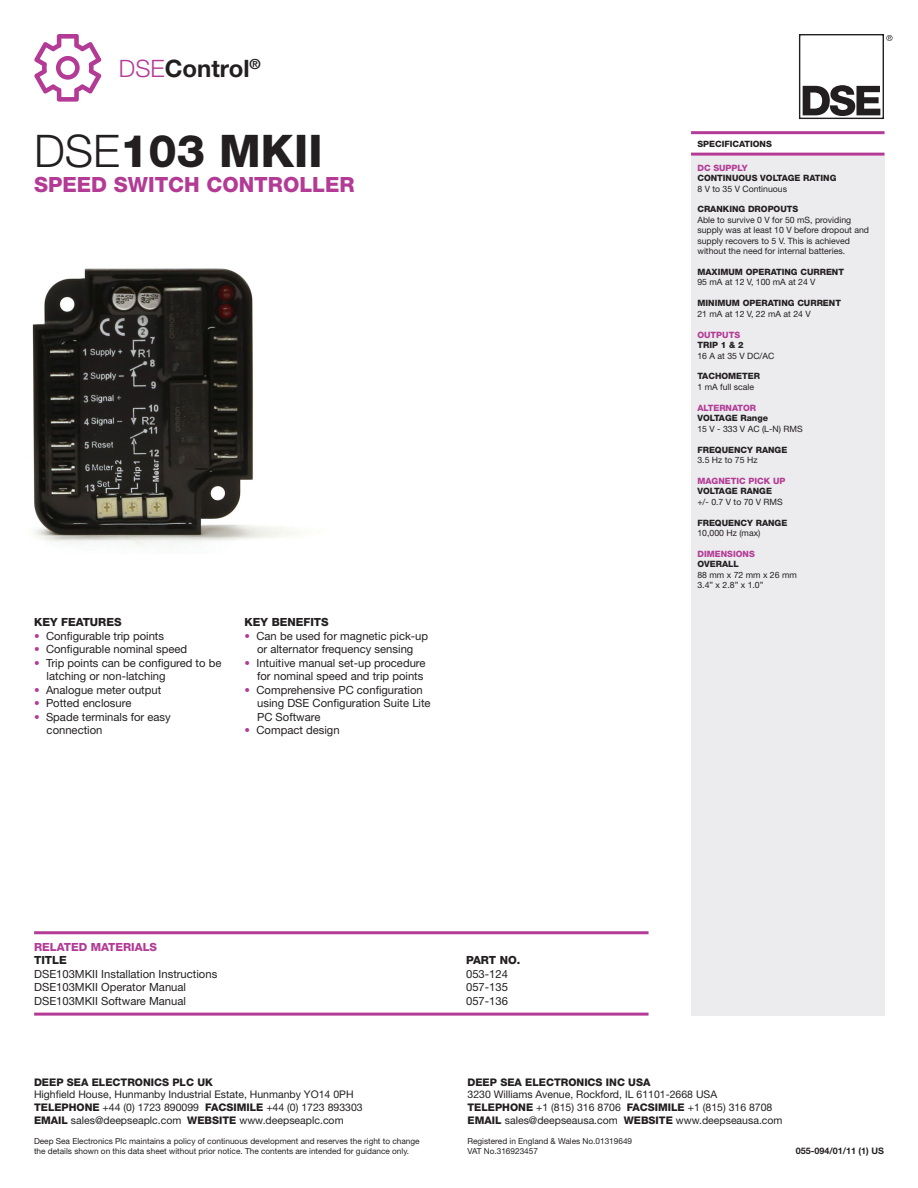
<style>
.page{position:relative;width:918px;height:1188px;background:#fff}
.page>*{position:absolute;margin:0;border:0;box-sizing:border-box;transform-origin:0 0}
.t1{font:800 45px "Helvetica Neue";color:#231f20}
.t2{font:700 24px "Helvetica Neue";color:#231f20}
.t3{font:800 21px "Helvetica Neue";color:#b33b96}
.t4{font:11.25px/13.5px "Helvetica Neue";color:#231f20}
.t5{font:800 11.25px "Helvetica Neue";color:#231f20}
.t6{font:800 11.25px "Helvetica Neue";color:#b33b96}
.t7{font:10.5px "Helvetica Neue";color:#231f20}
.t8{font:800 10.5px "Helvetica Neue";color:#231f20}
.t9{font:700 9px "Helvetica Neue";color:#231f20}
.t10{font:8.7px "Helvetica Neue";color:#231f20}
.t11{font:800 8.7px "Helvetica Neue";color:#231f20}
.t12{font:800 8.7px "Helvetica Neue";color:#b33b96}
.t13{font:8.25px/9.9px "Helvetica Neue";color:#231f20}
.s1{font-weight:300;color:#b33b96}
.s2{font-weight:300}
.s3{color:#b33b96}
.s4{font-weight:800}
</style>
<div class="page">
<svg style="left:799px;top:34px;width:94px;height:85px"></svg>
<svg style="left:34px;top:34px;width:67px;height:68px"></svg>
<img style="left:32px;top:268px;width:265px;height:281px">
<div style="left:691px;top:156px;width:194px;height:860px;background:#ececee"></div>
<hr style="left:691px;top:131px;width:194px;height:3px;background:#b33b96">
<hr style="left:691px;top:153px;width:194px;height:3px;background:#b33b96">
<hr style="left:34px;top:931px;width:615px;height:3px;background:#b33b96">
<hr style="left:34px;top:1013px;width:615px;height:3px;background:#b33b96">
<p class="t2" style="left:119px;top:53px;width:143px"><span class="s1">DSE</span>Control<sup>®</sup></p>
<p class="t1" style="left:34px;top:124px;width:290px"><span class="s2">DSE</span>103 MKII</p>
<p class="t3" style="left:34px;top:172px;width:322px">SPEED SWITCH CONTROLLER</p>
<p class="t5" style="left:34px;top:615px;width:89px">KEY FEATURES</p>
<p class="t4" style="left:34px;top:629px;width:132px"><span class="s3">•</span> Configurable trip points</p>
<p class="t4" style="left:34px;top:642px;width:155px"><span class="s3">•</span> Configurable nominal speed</p>
<p class="t4" style="left:47px;top:656px;width:176px;text-indent:-13px"><span class="s3">•</span> Trip points can be configured to be latching or non-latching</p>
<p class="t4" style="left:34px;top:683px;width:129px"><span class="s3">•</span> Analogue meter output</p>
<p class="t4" style="left:34px;top:696px;width:99px"><span class="s3">•</span> Potted enclosure</p>
<p class="t4" style="left:47px;top:710px;width:126px;text-indent:-13px"><span class="s3">•</span> Spade terminals for easy connection</p>
<p class="t5" style="left:245px;top:615px;width:86px">KEY BENEFITS</p>
<p class="t4" style="left:245px;top:629px;width:185px"><span class="s3">•</span> Can be used for magnetic pick-up</p>
<p class="t4" style="left:257px;top:642px;width:158px">or alternator frequency sensing</p>
<p class="t4" style="left:245px;top:656px;width:182px"><span class="s3">•</span> Intuitive manual set-up procedure</p>
<p class="t4" style="left:257px;top:669px;width:168px">for nominal speed and trip points</p>
<p class="t4" style="left:245px;top:683px;width:180px"><span class="s3">•</span> Comprehensive PC configuration</p>
<p class="t4" style="left:257px;top:696px;width:175px">using DSE Configuration Suite Lite</p>
<p class="t4" style="left:257px;top:710px;width:65px">PC Software</p>
<p class="t4" style="left:245px;top:723px;width:97px"><span class="s3">•</span> Compact design</p>
<p class="t6" style="left:34px;top:940px;width:124px">RELATED MATERIALS</p>
<p class="t5" style="left:34px;top:954px;width:34px">TITLE</p>
<p class="t5" style="left:466px;top:954px;width:56px">PART NO.</p>
<p class="t4" style="left:34px;top:967px;width:185px">DSE103MKII Installation Instructions</p>
<p class="t4" style="left:466px;top:967px;width:43px">053-124</p>
<p class="t4" style="left:34px;top:981px;width:153px">DSE103MKII Operator Manual</p>
<p class="t4" style="left:466px;top:981px;width:43px">057-135</p>
<p class="t4" style="left:34px;top:994px;width:153px">DSE103MKII Software Manual</p>
<p class="t4" style="left:466px;top:994px;width:43px">057-136</p>
<p class="t11" style="left:697px;top:138px;width:76px">SPECIFICATIONS</p>
<p class="t12" style="left:697px;top:162px;width:52px">DC SUPPLY</p>
<p class="t11" style="left:697px;top:173px;width:141px">CONTINUOUS VOLTAGE RATING</p>
<p class="t10" style="left:697px;top:183px;width:91px">8 V to 35 V Continuous</p>
<p class="t11" style="left:697px;top:204px;width:102px">CRANKING DROPOUTS</p>
<p class="t10" style="left:697px;top:215px;width:155px">Able to survive 0 V for 50 mS, providing</p>
<p class="t10" style="left:697px;top:225px;width:173px">supply was at least 10 V before dropout and</p>
<p class="t10" style="left:697px;top:235px;width:154px">supply recovers to 5 V. This is achieved</p>
<p class="t10" style="left:697px;top:246px;width:149px">without the need for internal batteries.</p>
<p class="t11" style="left:697px;top:267px;width:148px">MAXIMUM OPERATING CURRENT</p>
<p class="t10" style="left:697px;top:277px;width:120px">95 mA at 12 V, 100 mA at 24 V</p>
<p class="t11" style="left:697px;top:298px;width:145px">MINIMUM OPERATING CURRENT</p>
<p class="t10" style="left:697px;top:309px;width:115px">21 mA at 12 V, 22 mA at 24 V</p>
<p class="t12" style="left:697px;top:329px;width:44px">OUTPUTS</p>
<p class="t11" style="left:697px;top:340px;width:48px">TRIP 1 &amp; 2</p>
<p class="t10" style="left:697px;top:350px;width:79px">16 A at 35 V DC/AC</p>
<p class="t11" style="left:697px;top:371px;width:64px">TACHOMETER</p>
<p class="t10" style="left:697px;top:382px;width:58px">1 mA full scale</p>
<p class="t12" style="left:697px;top:403px;width:60px">ALTERNATOR</p>
<p class="t11" style="left:697px;top:413px;width:72px">VOLTAGE Range</p>
<p class="t10" style="left:697px;top:423px;width:107px">15 V - 333 V AC (L-N) RMS</p>
<p class="t11" style="left:697px;top:444px;width:91px">FREQUENCY RANGE</p>
<p class="t10" style="left:697px;top:455px;width:62px">3.5 Hz to 75 Hz</p>
<p class="t12" style="left:697px;top:476px;width:89px">MAGNETIC PICK UP</p>
<p class="t11" style="left:697px;top:486px;width:76px">VOLTAGE RANGE</p>
<p class="t10" style="left:697px;top:496px;width:87px">+/- 0.7 V to 70 V RMS</p>
<p class="t11" style="left:697px;top:517px;width:91px">FREQUENCY RANGE</p>
<p class="t10" style="left:697px;top:528px;width:65px">10,000 Hz (max)</p>
<p class="t12" style="left:697px;top:549px;width:59px">DIMENSIONS</p>
<p class="t11" style="left:697px;top:559px;width:43px">OVERALL</p>
<p class="t10" style="left:697px;top:570px;width:101px">88 mm x 72 mm x 26 mm</p>
<p class="t10" style="left:697px;top:580px;width:68px">3.4” x 2.8” x 1.0”</p>
<p class="t8" style="left:34px;top:1076px;width:180px">DEEP SEA ELECTRONICS PLC UK</p>
<p class="t7" style="left:34px;top:1088px;width:321px">Highfield House, Hunmanby Industrial Estate, Hunmanby YO14 0PH</p>
<p class="t7" style="left:34px;top:1101px;width:330px"><span class="s4">TELEPHONE</span> +44 (0) 1723 890099 <span class="s4">FACSIMILE</span> +44 (0) 1723 893303</p>
<p class="t7" style="left:34px;top:1114px;width:311px"><span class="s4">EMAIL</span> sales@deepseaplc.com <span class="s4">WEBSITE</span> www.deepseaplc.com</p>
<p class="t8" style="left:468px;top:1076px;width:184px">DEEP SEA ELECTRONICS INC USA</p>
<p class="t7" style="left:468px;top:1088px;width:251px">3230 Williams Avenue, Rockford, IL 61101-2668 USA</p>
<p class="t7" style="left:468px;top:1101px;width:306px"><span class="s4">TELEPHONE</span> +1 (815) 316 8706 <span class="s4">FACSIMILE</span> +1 (815) 316 8708</p>
<p class="t7" style="left:468px;top:1114px;width:317px"><span class="s4">EMAIL</span> sales@deepseausa.com <span class="s4">WEBSITE</span> www.deepseausa.com</p>
<p class="t13" style="left:34px;top:1136px;width:387px">Deep Sea Electronics Plc maintains a policy of continuous development and reserves the right to change the details shown on this data sheet without prior notice. The contents are intended for guidance only.</p>
<p class="t13" style="left:468px;top:1136px;width:166px">Registered in England &amp; Wales No.01319649</p>
<p class="t13" style="left:468px;top:1146px;width:72px">VAT No.316923457</p>
<p class="t9" style="left:796px;top:1145px;width:90px">055-094/01/11 (1) US</p>
</div>
